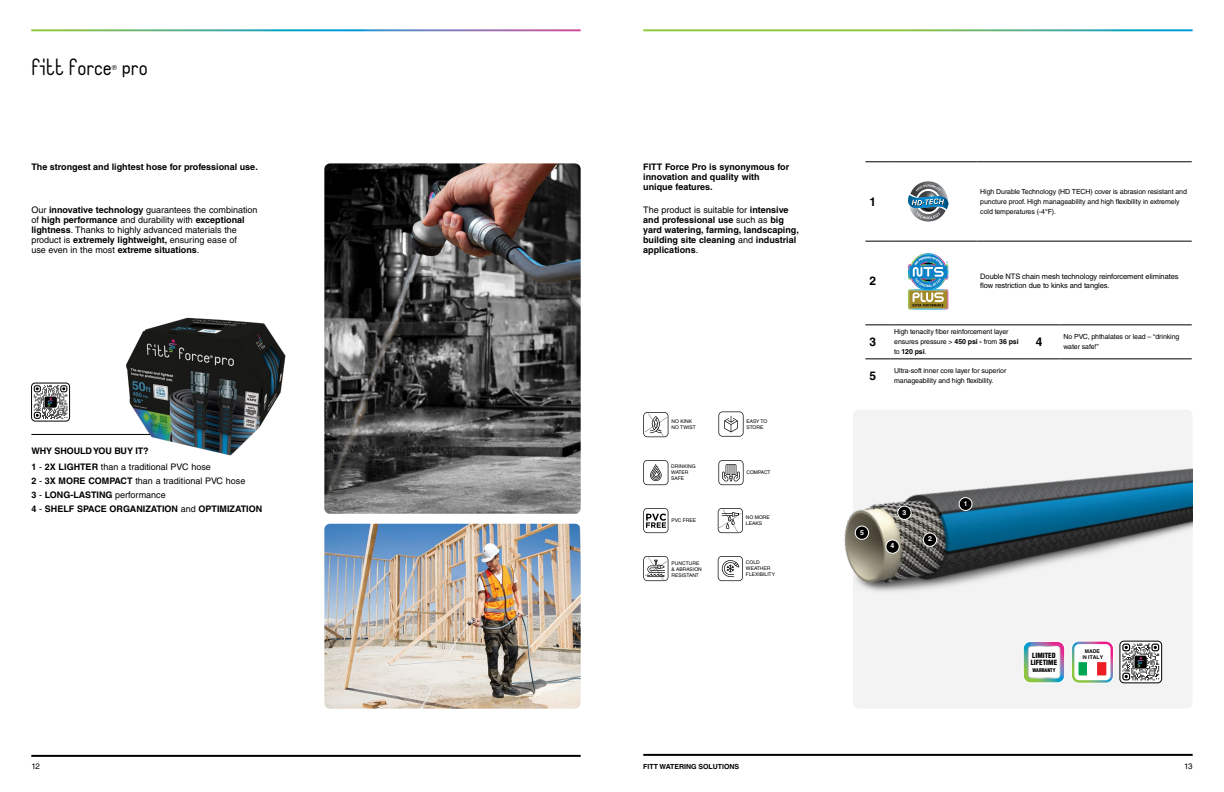
<style>
.page{position:relative;width:1224px;height:792px;background:#fff}
.page>*{position:absolute;margin:0;border:0;box-sizing:border-box;transform-origin:0 0}
.TITOLI_CAPITOLI{font:20px "Fittype";color:#000}
.t1{font:700 12px "Helvetica LT Std";color:#000}
.Normal_e{font:700 9px/10px "Helvetica LT Std";color:#000}
.Normal_e-2{font:9px/10px "Helvetica LT Std";color:#000}
.t2{font:8px "Helvetica LT Std";color:#000}
.t3{font:7.5px/9px "Helvetica LT Std";letter-spacing:-.01em;color:#000}
.t4{font:7px/10px "Helvetica LT Std";letter-spacing:-.01em;color:#000}
.t5{font:700 7px "Helvetica LT Std";color:#000}
.t6{font:900 condensed 7px/7px "Helvetica LT Std";color:#000}
.TITOLI_CAPITOLI-2{font:7px "Helvetica";color:#000}
.Normal_e-3{font:700 6.9px "Helvetica LT Std";color:#fff}
.Normal_e-4{font:700 6.7px "Helvetica LT Std";color:#fff}
.t7{font:700 5.2px/6.2px "Helvetica LT Std";color:#000;text-align:center}
.t8{font:5px/6px "Helvetica LT Std";color:#000}
.t9{font:900 condensed 5px "Helvetica LT Std";color:#000}
.s1{font-weight:700}
.s2{font-weight:400}
</style>
<div class="page">
<hr style="left:31px;top:755px;width:550px;height:2px;background:#000">
<hr style="left:643px;top:754px;width:550px;height:2px;background:#000">
<hr style="left:31px;top:434px;width:220px;height:1px;background:#000">
<svg style="left:32px;top:383px;width:37px;height:38px"></svg>
<div style="left:31px;top:383px;width:39px;height:38px;border:1px solid #000;border-radius:4px"></div>
<svg style="left:718px;top:508px;width:25px;height:25px"></svg>
<svg style="left:643px;top:460px;width:25px;height:25px"></svg>
<svg style="left:718px;top:460px;width:26px;height:25px"></svg>
<svg style="left:643px;top:556px;width:25px;height:25px"></svg>
<svg style="left:718px;top:556px;width:25px;height:25px"></svg>
<svg style="left:643px;top:508px;width:25px;height:25px"></svg>
<svg style="left:643px;top:412px;width:25px;height:25px"></svg>
<div style="left:853px;top:409px;width:340px;height:300px;background:#f3f3f3;border-radius:6px"></div>
<img style="left:844px;top:468px;width:349px;height:124px">
<div style="left:923px;top:533px;width:14px;height:13px;background:#000;border-radius:50%"></div>
<div style="left:923px;top:533px;width:14px;height:14px;border:1px solid #fff;border-radius:50%"></div>
<div style="left:898px;top:506px;width:13px;height:13px;background:#000;border-radius:50%"></div>
<div style="left:897px;top:506px;width:14px;height:14px;border:1px solid #fff;border-radius:50%"></div>
<div style="left:886px;top:540px;width:13px;height:13px;background:#000;border-radius:50%"></div>
<div style="left:886px;top:540px;width:14px;height:14px;border:1px solid #fff;border-radius:50%"></div>
<div style="left:959px;top:498px;width:13px;height:12px;background:#000;border-radius:50%"></div>
<div style="left:959px;top:497px;width:13px;height:14px;border:1px solid #fff;border-radius:50%"></div>
<div style="left:855px;top:526px;width:14px;height:13px;background:#000;border-radius:50%"></div>
<div style="left:855px;top:526px;width:14px;height:14px;border:1px solid #fff;border-radius:50%"></div>
<div style="left:1071px;top:641px;width:43px;height:42px;border:1px solid #fff;border-radius:7px"></div>
<div style="left:1073px;top:643px;width:39px;height:38px;background:#fff;border-radius:6px"></div>
<div style="left:1072px;top:642px;width:41px;height:41px;border:2px solid #fff;border-radius:6px"></div>
<svg style="left:1079px;top:662px;width:8px;height:13px"></svg>
<svg style="left:1097px;top:662px;width:9px;height:13px"></svg>
<svg style="left:1120px;top:641px;width:41px;height:42px"></svg>
<div style="left:1120px;top:641px;width:42px;height:42px;border:1px solid #000;border-radius:4px"></div>
<svg style="left:865px;top:324px;width:25px;height:1px"></svg>
<hr style="left:890px;top:324px;width:142px;height:1px;background:#000">
<svg style="left:1032px;top:324px;width:27px;height:1px"></svg>
<hr style="left:1059px;top:324px;width:133px;height:1px;background:#000">
<svg style="left:865px;top:359px;width:25px;height:1px"></svg>
<hr style="left:890px;top:359px;width:142px;height:1px;background:#000">
<svg style="left:1032px;top:359px;width:27px;height:1px"></svg>
<hr style="left:1059px;top:359px;width:133px;height:1px;background:#000">
<svg style="left:865px;top:161px;width:25px;height:1px"></svg>
<hr style="left:890px;top:161px;width:86px;height:1px;background:#000">
<hr style="left:976px;top:161px;width:216px;height:1px;background:#000">
<svg style="left:865px;top:241px;width:25px;height:1px"></svg>
<hr style="left:890px;top:241px;width:86px;height:1px;background:#000">
<hr style="left:976px;top:241px;width:216px;height:1px;background:#000">
<svg style="left:718px;top:412px;width:26px;height:25px"></svg>
<img style="left:324px;top:163px;width:257px;height:351px">
<img style="left:919px;top:219px;width:19px;height:3px">
<img style="left:918px;top:181px;width:20px;height:3px">
<svg style="left:908px;top:184px;width:40px;height:35px"></svg>
<svg style="left:908px;top:253px;width:40px;height:57px"></svg>
<img style="left:126px;top:317px;width:160px;height:139px">
<div style="left:1023px;top:641px;width:42px;height:42px;border:1px solid #fff;border-radius:7px"></div>
<svg style="left:1024px;top:642px;width:40px;height:41px"></svg>
<div style="left:1031px;top:668px;width:27px;height:9px;background:#fff"></div>
<div style="left:1031px;top:648px;width:27px;height:20px;background:#fff"></div>
<img style="left:324px;top:524px;width:257px;height:185px">
<p class="TITOLI_CAPITOLI" style="left:31px;top:58px;width:82px">fitt force</p>
<p class="TITOLI_CAPITOLI-2" style="left:112px;top:62px;width:7px">®</p>
<p class="TITOLI_CAPITOLI" style="left:122px;top:58px;width:27px">pro</p>
<p class="Normal_e" style="left:31px;top:161px;width:228px">The strongest and lightest hose for professional use.</p>
<p class="Normal_e-2" style="left:31px;top:205px;width:228px">Our <span class="s1">innovative technology</span> guarantees the combination</p>
<p class="Normal_e-2" style="left:31px;top:215px;width:215px">of <span class="s1">high performance</span> and durability with <span class="s1">exceptional lightness</span>. Thanks to highly advanced materials the</p>
<p class="Normal_e-2" style="left:31px;top:235px;width:207px">product is <span class="s1">extremely lightweight,</span> ensuring ease of</p>
<p class="Normal_e-2" style="left:31px;top:245px;width:170px">use even in the most <span class="s1">extreme situations</span>.</p>
<p class="Normal_e" style="left:31px;top:446px;width:119px">WHY SHOULD YOU BUY IT?</p>
<p class="Normal_e-2" style="left:31px;top:462px;width:181px"><span class="s1">1</span> - <span class="s1">2X LIGHTER</span> than a traditional PVC hose</p>
<p class="Normal_e-2" style="left:31px;top:476px;width:215px"><span class="s1">2</span> - <span class="s1">3X MORE COMPACT</span> than a traditional PVC hose</p>
<p class="Normal_e" style="left:31px;top:490px;width:136px">3 <span class="s2">-</span> LONG-LASTING <span class="s2">performance</span></p>
<p class="Normal_e" style="left:31px;top:504px;width:232px">4 <span class="s2">-</span> SHELF SPACE ORGANIZATION <span class="s2">and</span> OPTIMIZATION</p>
<p class="Normal_e" style="left:643px;top:161px;width:147px">FITT Force Pro is synonymous for innovation and quality with</p>
<p class="Normal_e" style="left:643px;top:181px;width:71px">unique features.</p>
<p class="Normal_e" style="left:643px;top:205px;width:157px"><span class="s2">The product is suitable for</span> intensive and professional use <span class="s2">such as</span> big yard watering, farming, landscaping, building site cleaning <span class="s2">and</span> industrial applications<span class="s2">.</span></p>
<p class="t8" style="left:672px;top:419px;width:22px">NO KINK</p>
<p class="t8" style="left:672px;top:425px;width:26px">NO TWIST</p>
<p class="t8" style="left:746px;top:418px;width:22px">EASY TO<br>STORE</p>
<p class="t8" style="left:671px;top:464px;width:26px">DRINKING<br>WATER<br>SAFE</p>
<p class="t8" style="left:746px;top:470px;width:26px">COMPACT</p>
<p class="t8" style="left:671px;top:518px;width:26px">PVC FREE</p>
<p class="t8" style="left:672px;top:560px;width:29px">PUNCTURE</p>
<p class="t8" style="left:672px;top:566px;width:32px">&amp; ABRASION<br>RESISTANT</p>
<p class="t8" style="left:746px;top:515px;width:25px">NO MORE<br>LEAKS</p>
<p class="t8" style="left:746px;top:560px;width:26px">COLD<br>WEATHER</p>
<p class="t8" style="left:746px;top:572px;width:31px">FLEXIBILITY</p>
<p class="t1" style="left:869px;top:194px;width:8px">1</p>
<p class="t4" style="left:980px;top:187px;width:208px">High Durable Technology (HD TECH) cover is abrasion resistant and puncture proof. High manageability and high flexibility in extremely cold temperatures (-4°F).</p>
<p class="t1" style="left:869px;top:274px;width:8px">2</p>
<p class="t3" style="left:980px;top:272px;width:200px">Double NTS chain mesh technology reinforcement eliminates flow restriction due to kinks and tangles.</p>
<p class="t1" style="left:869px;top:335px;width:8px">3</p>
<p class="t4" style="left:894px;top:327px;width:126px">High tenacity fiber reinforcement layer ensures pressure &gt; <span class="s1">450 psi -</span> from <span class="s1">36 psi</span></p>
<p class="t5" style="left:894px;top:348px;width:34px"><span class="s2">to</span> 120 psi<span class="s2">.</span></p>
<p class="t1" style="left:869px;top:369px;width:8px">5</p>
<p class="t4" style="left:894px;top:366px;width:114px">Ultra-soft inner core layer for superior manageability and high flexibility.</p>
<p class="t1" style="left:1036px;top:335px;width:8px">4</p>
<p class="t4" style="left:1063px;top:332px;width:118px">No PVC, phthalates or lead – “drinking water safe!”</p>
<p class="Normal_e-3" style="left:860px;top:528px;width:5px">5</p>
<p class="Normal_e-3" style="left:903px;top:508px;width:5px">3</p>
<p class="Normal_e-3" style="left:891px;top:542px;width:5px">4</p>
<p class="Normal_e-3" style="left:928px;top:535px;width:5px">2</p>
<p class="Normal_e-4" style="left:964px;top:500px;width:5px">1</p>
<p class="t6" style="left:1031px;top:652px;width:28px">LIMITED<br>LIFETIME</p>
<p class="t9" style="left:1032px;top:667px;width:24px">WARRANTY</p>
<p class="t7" style="left:1082px;top:648px;width:23px">MADE<br>IN ITALY</p>
<p class="t2" style="left:31px;top:762px;width:10px">12</p>
<p class="t5" style="left:643px;top:762px;width:98px">FITT WATERING SOLUTIONS</p>
<p class="t2" style="left:1184px;top:762px;width:10px">13</p>
</div>
